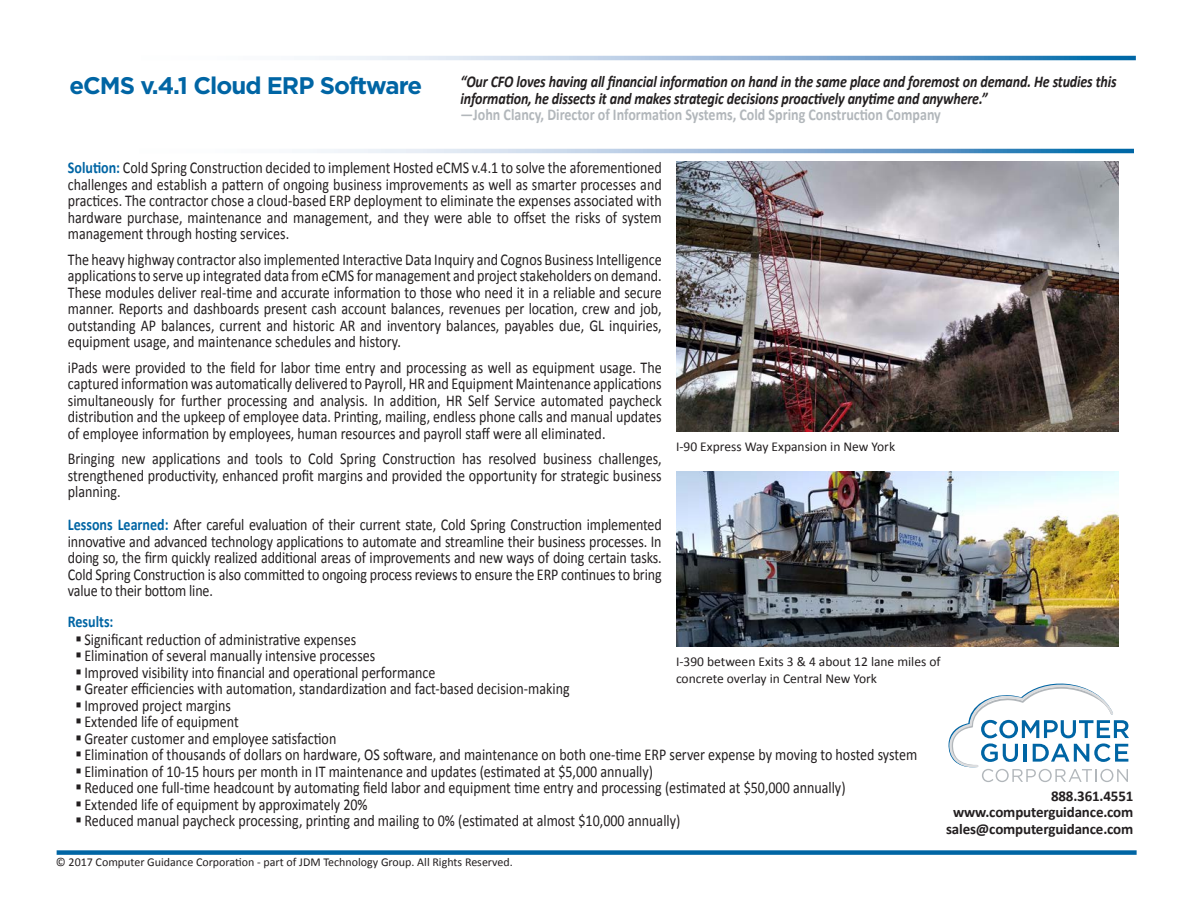
<style>
.page{position:relative;width:1188px;height:918px;background:#fff}
.page>*{position:absolute;margin:0;border:0;box-sizing:border-box;transform-origin:0 0}
.t1{font:700 24px "Gotham";letter-spacing:-.04em;color:#0065a4}
.Paragraph_Style_1{font:16.5px/16.5px "Calibri";color:#231f20;text-align:justify;scale:.85 1}
.t2{font:italic 700 16.5px/16.5px "Calibri";letter-spacing:-.01em;color:#231f20;scale:.85 1}
.t3{font:700 16.5px "Calibri";color:#b2b7bb;scale:.85 1}
.t4{font:700 16.5px "Calibri";color:#0065a4;scale:.85 1}
.t5{font:700 15px "Calibri";letter-spacing:-.01em;color:#231f20}
.t6{font:13.5px/16.2px "Calibri";color:#231f20}
.t7{font:12px "Calibri";color:#231f20}
.s1{font-weight:700;color:#0065a4}
</style>
<div class="page">
<svg style="left:309px;top:149px;width:825px;height:4px;background:#92b8d8"></svg>
<svg style="left:310px;top:56px;width:826px;height:4px;background:#92b8d8"></svg>
<div style="left:57px;top:850px;width:1080px;height:5px;background:#0065a4"></div>
<svg style="left:949px;top:684px;width:180px;height:98px"></svg>
<img style="left:676px;top:161px;width:442px;height:270px">
<img style="left:676px;top:472px;width:442px;height:175px">
<p class="t1" style="left:69px;top:70px;width:354px">eCMS v.4.1 Cloud ERP Software</p>
<p class="t2" style="left:460px;top:73px;width:773px">“Our CFO loves having all financial information on hand in the same place and foremost on demand. He studies this information, he dissects it and makes strategic decisions proactively anytime and anywhere.”</p>
<p class="t3" style="left:460px;top:103px;width:567px">—John Clancy, Director of Information Systems, Cold Spring Construction Company</p>
<p class="Paragraph_Style_1" style="left:68px;top:159px;width:700px"><span class="s1">Solution:</span> Cold Spring Construction decided to implement Hosted eCMS v.4.1 to solve the aforementioned challenges and establish a pattern of ongoing business improvements as well as smarter processes and practices. The contractor chose a cloud-based ERP deployment to eliminate the expenses associated with hardware purchase, maintenance and management, and they were able to offset the risks of system management through hosting services.</p>
<p class="Paragraph_Style_1" style="left:68px;top:251px;width:700px">The heavy highway contractor also implemented Interactive Data Inquiry and Cognos Business Intelligence applications to serve up integrated data from eCMS for management and project stakeholders on demand.<br>These modules deliver real-time and accurate information to those who need it in a reliable and secure manner. Reports and dashboards present cash account balances, revenues per location, crew and job, outstanding AP balances, current and historic AR and inventory balances, payables due, GL inquiries, equipment usage, and maintenance schedules and history.</p>
<p class="Paragraph_Style_1" style="left:68px;top:359px;width:700px">iPads were provided to the field for labor time entry and processing as well as equipment usage. The captured information was automatically delivered to Payroll, HR and Equipment Maintenance applications simultaneously for further processing and analysis. In addition, HR Self Service automated paycheck distribution and the upkeep of employee data. Printing, mailing, endless phone calls and manual updates of employee information by employees, human resources and payroll staff were all eliminated.</p>
<p class="Paragraph_Style_1" style="left:68px;top:450px;width:700px">Bringing new applications and tools to Cold Spring Construction has resolved business challenges, strengthened productivity, enhanced profit margins and provided the opportunity for strategic business planning.</p>
<p class="Paragraph_Style_1" style="left:68px;top:516px;width:700px"><span class="s1">Lessons Learned:</span> After careful evaluation of their current state, Cold Spring Construction implemented innovative and advanced technology applications to automate and streamline their business processes. In doing so, the firm quickly realized additional areas of improvements and new ways of doing certain tasks.<br>Cold Spring Construction is also committed to ongoing process reviews to ensure the ERP continues to bring value to their bottom line.</p>
<p class="t6" style="left:676px;top:438px;width:221px">I-90 Express Way Expansion in New York</p>
<p class="t4" style="left:68px;top:609px;width:55px">Results:</p>
<p class="Paragraph_Style_1" style="left:84px;top:630px;width:321px">Significant reduction of administrative expenses</p>
<p class="Paragraph_Style_1" style="left:84px;top:647px;width:344px">Elimination of several manually intensive processes</p>
<p class="Paragraph_Style_1" style="left:84px;top:663px;width:414px">Improved visibility into financial and operational performance</p>
<p class="Paragraph_Style_1" style="left:84px;top:680px;width:572px">Greater efficiencies with automation, standardization and fact-based decision-making</p>
<p class="Paragraph_Style_1" style="left:84px;top:696px;width:174px">Improved project margins</p>
<p class="Paragraph_Style_1" style="left:84px;top:713px;width:183px">Extended life of equipment</p>
<p class="Paragraph_Style_1" style="left:84px;top:729px;width:298px">Greater customer and employee satisfaction</p>
<p class="Paragraph_Style_1" style="left:84px;top:746px;width:981px">Elimination of thousands of dollars on hardware, OS software, and maintenance on both one-time ERP server expense by moving to hosted system</p>
<p class="Paragraph_Style_1" style="left:84px;top:762px;width:671px">Elimination of 10-15 hours per month in IT maintenance and updates (estimated at $5,000 annually)</p>
<p class="Paragraph_Style_1" style="left:84px;top:779px;width:897px">Reduced one full-time headcount by automating field labor and equipment time entry and processing (estimated at $50,000 annually)</p>
<p class="Paragraph_Style_1" style="left:84px;top:795px;width:335px">Extended life of equipment by approximately 20%</p>
<p class="Paragraph_Style_1" style="left:84px;top:812px;width:703px">Reduced manual paycheck processing, printing and mailing to 0% (estimated at almost $10,000 annually)</p>
<p class="t6" style="left:676px;top:653px;width:266px">I-390 between Exits 3 &amp; 4 about 12 lane miles of concrete overlay in Central New York</p>
<p class="t5" style="left:1051px;top:785px;width:84px">888.361.4551</p>
<p class="t5" style="left:953px;top:801px;width:182px">www.computerguidance.com</p>
<p class="t5" style="left:946px;top:818px;width:189px">sales@computerguidance.com</p>
<p class="t7" style="left:56px;top:854px;width:458px">© 2017 Computer Guidance Corporation - part of JDM Technology Group. All Rights Reserved.</p>
</div>
